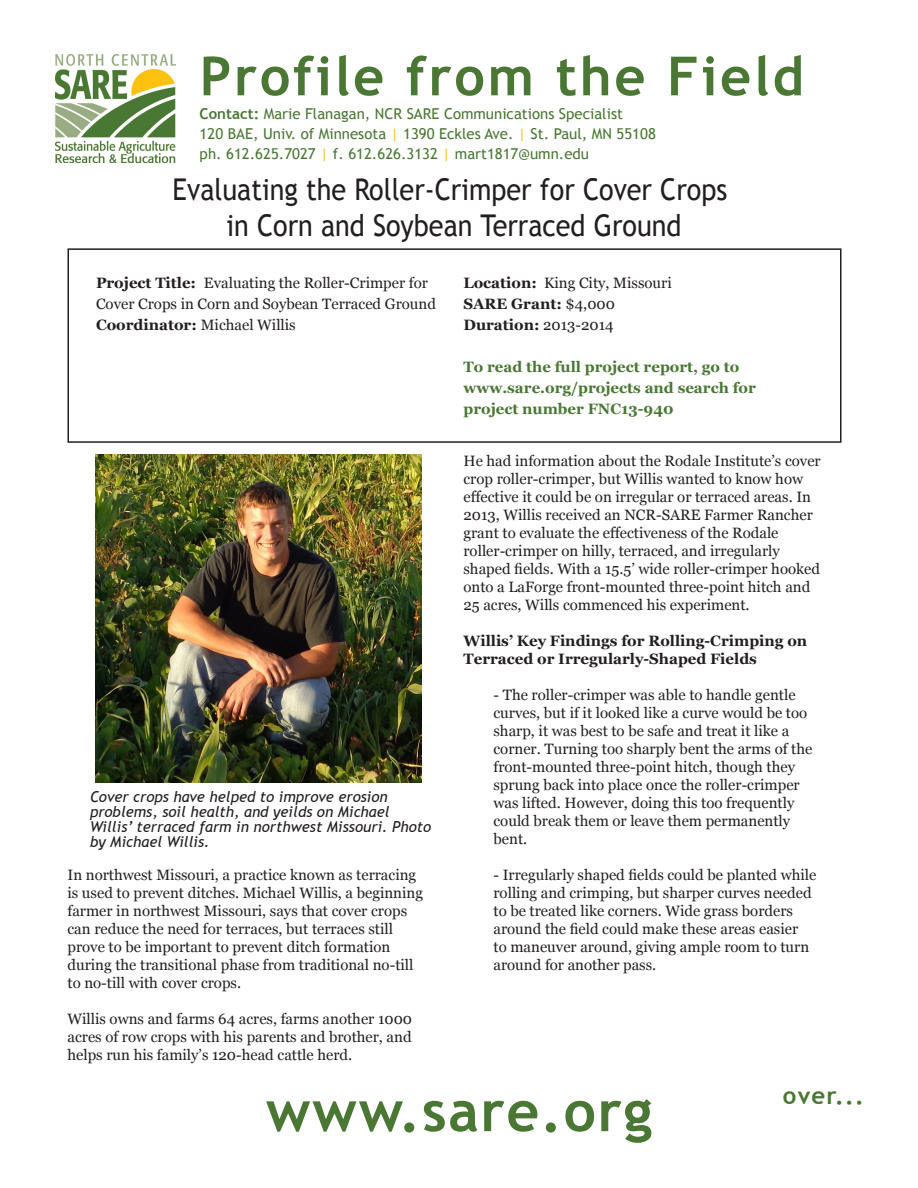
<style>
.page{position:relative;width:918px;height:1188px;background:#fff}
.page>*{position:absolute;margin:0;border:0;box-sizing:border-box;transform-origin:0 0}
.t1{font:700 57px "Trebuchet MS";letter-spacing:.03em;color:#4a7834}
.t2{font:700 54px "Trebuchet MS";letter-spacing:.05em;color:#4a7834}
.t3{font:30px "Trebuchet MS";color:#231f20;scale:.9 1}
.t4{font:700 24px "Trebuchet MS";color:#4a7834}
.t5{font:15px/18px "Georgia";color:#231f20}
.t6{font:15px "Trebuchet MS";color:#4a7834}
.body_text{font:italic 15px/15px "Trebuchet MS";color:#231f20}
.t7{font:700 15px/18px "Georgia";color:#231f20}
.t8{font:700 15px/21px "Georgia";color:#4a7834}
.s1{font-weight:700}
.s2{color:#fdc110}
.s3{font-weight:400}
</style>
<div class="page">
<div style="left:68px;top:248px;width:774px;height:195px;border:2px solid #231f20"></div>
<img style="left:56px;top:54px;width:120px;height:108px">
<img style="left:96px;top:455px;width:326px;height:328px">
<p class="t2" style="left:200px;top:42px;width:606px">Profile from the Field</p>
<p class="t6" style="left:200px;top:105px;width:425px"><span class="s1">Contact:</span> Marie Flanagan, NCR SARE Communications Specialist</p>
<p class="t6" style="left:200px;top:125px;width:458px">120 BAE, Univ. of Minnesota <span class="s2">|</span> 1390 Eckles Ave. <span class="s2">|</span> St. Paul, MN 55108</p>
<p class="t6" style="left:200px;top:145px;width:391px">ph. 612.625.7027 <span class="s2">|</span> f. 612.626.3132 <span class="s2">|</span> mart1817@umn.edu</p>
<p class="t3" style="left:173px;top:172px;width:618px">Evaluating the Roller-Crimper for Cover Crops</p>
<p class="t3" style="left:226px;top:208px;width:507px">in Corn and Soybean Terraced Ground</p>
<p class="t5" style="left:96px;top:272px;width:342px;line-height:21px"><span class="s1">Project Title:</span> Evaluating the Roller-Crimper for<br>Cover Crops in Corn and Soybean Terraced Ground</p>
<p class="t5" style="left:96px;top:315px;width:201px"><span class="s1">Coordinator:</span> Michael Willis</p>
<p class="t5" style="left:464px;top:273px;width:210px"><span class="s1">Location:</span> King City, Missouri</p>
<p class="t7" style="left:464px;top:294px;width:153px">SARE Grant: <span class="s3">$4,000</span></p>
<p class="t7" style="left:464px;top:315px;width:152px">Duration: <span class="s3">2013-2014</span></p>
<p class="t8" style="left:464px;top:355px;width:277px">To read the full project report, go to</p>
<p class="t8" style="left:464px;top:376px;width:294px">www.sare.org/projects and search for project number FNC13-940</p>
<p class="body_text" style="left:90px;top:789px;width:343px">Cover crops have helped to improve erosion problems, soil health, and yeilds on Michael Willis’ terraced farm in northwest Missouri. Photo by Michael Willis.</p>
<p class="t5" style="left:68px;top:865px;width:357px">In northwest Missouri, a practice known as terracing is used to prevent ditches. Michael Willis, a beginning farmer in northwest Missouri, says that cover crops can reduce the need for terraces, but terraces still prove to be important to prevent ditch formation during the transitional phase from traditional no-till to no-till with cover crops.</p>
<p class="t5" style="left:68px;top:1009px;width:346px;text-align:justify">Willis owns and farms 64 acres, farms another 1000 acres of row crops with his parents and brother, and helps run his family’s 120-head cattle herd.</p>
<p class="t5" style="left:464px;top:451px;width:359px">He had information about the Rodale Institute’s cover crop roller-crimper, but Willis wanted to know how effective it could be on irregular or terraced areas. In 2013, Willis received an NCR-SARE Farmer Rancher grant to evaluate the effectiveness of the Rodale roller-crimper on hilly, terraced, and irregularly shaped fields. With a 15.5’ wide roller-crimper hooked onto a LaForge front-mounted three-point hitch and 25 acres, Wills commenced his experiment.</p>
<p class="t7" style="left:464px;top:631px;width:345px">Willis’ Key Findings for Rolling-Crimping on<br>Terraced or Irregularly-Shaped Fields</p>
<p class="t5" style="left:494px;top:685px;width:320px">- The roller-crimper was able to handle gentle curves, but if it looked like a curve would be too sharp, it was best to be safe and treat it like a corner. Turning too sharply bent the arms of the front-mounted three-point hitch, though they sprung back into place once the roller-crimper was lifted. However, doing this too frequently could break them or leave them permanently bent.</p>
<p class="t5" style="left:494px;top:865px;width:324px">- Irregularly shaped fields could be planted while rolling and crimping, but sharper curves needed to be treated like corners. Wide grass borders around the field could make these areas easier<br>to maneuver around, giving ample room to turn around for another pass.</p>
<p class="t1" style="left:266px;top:1075px;width:388px">www.sare.org</p>
<p class="t4" style="left:783px;top:1080px;width:83px">over...</p>
</div>
